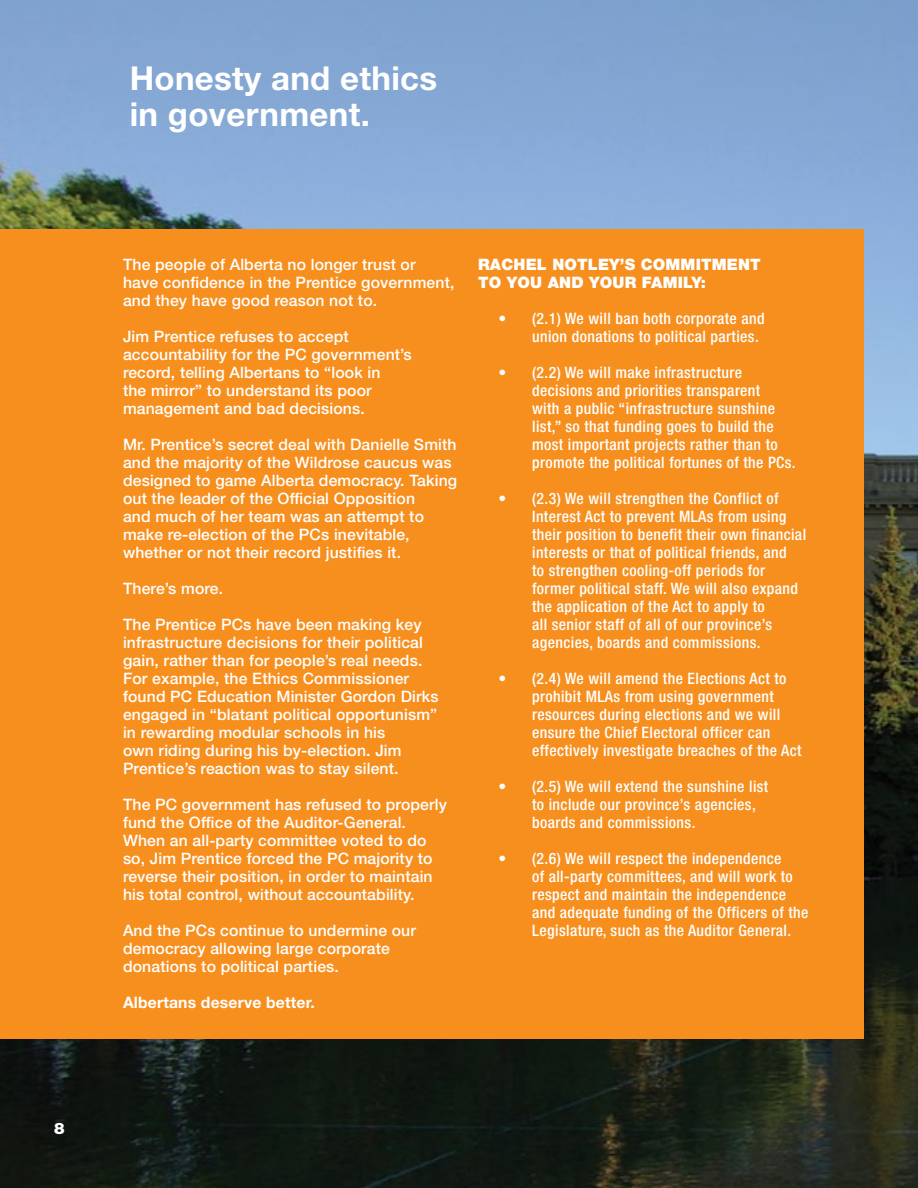
<style>
.page{position:relative;width:918px;height:1188px;background:#fff}
.page>*{position:absolute;margin:0;border:0;box-sizing:border-box;transform-origin:0 0}
.Body_Copy_Helvetica{font:700 33px/36px "Helvetica Neue LT Std";letter-spacing:.01em;color:#fff}
.Body_Copy_Helvetica-2{font:500 15.75px/18px "Helvetica Neue LT Std";letter-spacing:.01em;color:#fff}
.t1{font:500 condensed 15.75px/18px "Helvetica Neue LT Std";letter-spacing:.025em;color:#fff}
.Subhead_1_Helvetica{font:900 15.75px/18px "Helvetica Neue LT Std";letter-spacing:.01em;color:#fff}
.Body_Copy_Helvetica-3{font:700 15.75px "Helvetica Neue LT Std";letter-spacing:.01em;color:#fff}
.Body_Copy_Helvetica-4{font:900 15.75px "Helvetica Neue LT Std";color:#fff}
</style>
<div class="page">
<img style="left:0;top:0;width:918px;height:1188px">
<div style="left:0;top:230px;width:864px;height:810px;background:#f78f1e"></div>
<p class="Body_Copy_Helvetica-4" style="left:54px;top:1119px;width:12px">8</p>
<p class="Body_Copy_Helvetica" style="left:130px;top:60px;width:309px">Honesty and ethics in government.</p>
<p class="Body_Copy_Helvetica-2" style="left:123px;top:255px;width:333px">The people of Alberta no longer trust or have confidence in the Prentice government, and they have good reason not to.</p>
<p class="Body_Copy_Helvetica-2" style="left:123px;top:327px;width:290px">Jim Prentice refuses to accept accountability for the PC government’s record, telling Albertans to “look in<br>the mirror” to understand its poor management and bad decisions.</p>
<p class="Body_Copy_Helvetica-2" style="left:123px;top:435px;width:336px">Mr. Prentice’s secret deal with Danielle Smith and the majority of the Wildrose caucus was designed to game Alberta democracy. Taking out the leader of the Official Opposition<br>and much of her team was an attempt to make re-election of the PCs inevitable, whether or not their record justifies it.</p>
<p class="Body_Copy_Helvetica-2" style="left:123px;top:579px;width:102px">There’s more.</p>
<p class="Body_Copy_Helvetica-2" style="left:123px;top:615px;width:317px">The Prentice PCs have been making key infrastructure decisions for their political gain, rather than for people’s real needs.<br>For example, the Ethics Commissioner found PC Education Minister Gordon Dirks engaged in “blatant political opportunism” in rewarding modular schools in his<br>own riding during his by-election. Jim Prentice’s reaction was to stay silent.</p>
<p class="Body_Copy_Helvetica-2" style="left:123px;top:795px;width:326px">The PC government has refused to properly fund the Office of the Auditor-General.<br>When an all-party committee voted to do so, Jim Prentice forced the PC majority to reverse their position, in order to maintain his total control, without accountability.</p>
<p class="Body_Copy_Helvetica-2" style="left:123px;top:921px;width:295px">And the PCs continue to undermine our democracy allowing large corporate donations to political parties.</p>
<p class="Body_Copy_Helvetica-3" style="left:123px;top:993px;width:193px">Albertans deserve better.</p>
<p class="Subhead_1_Helvetica" style="left:478px;top:255px;width:284px">RACHEL NOTLEY’S COMMITMENT<br>TO YOU AND YOUR FAMILY:</p>
<p class="t1" style="left:532px;top:309px;width:234px;text-indent:-34px">• (2.1) We will ban both corporate and union donations to political parties.</p>
<p class="t1" style="left:532px;top:363px;width:265px;text-indent:-34px">• (2.2) We will make infrastructure decisions and priorities transparent<br>with a public “infrastructure sunshine list,” so that funding goes to build the most important projects rather than to promote the political fortunes of the PCs.</p>
<p class="t1" style="left:532px;top:489px;width:276px;text-indent:-34px">• (2.3) We will strengthen the Conflict of Interest Act to prevent MLAs from using their position to benefit their own financial interests or that of political friends, and<br>to strengthen cooling-off periods for former political staff. We will also expand the application of the Act to apply to<br>all senior staff of all of our province’s agencies, boards and commissions.</p>
<p class="t1" style="left:532px;top:669px;width:271px;text-indent:-34px">• (2.4) We will amend the Elections Act to prohibit MLAs from using government resources during elections and we will ensure the Chief Electoral officer can effectively investigate breaches of the Act</p>
<p class="t1" style="left:532px;top:777px;width:238px;text-indent:-34px">• (2.5) We will extend the sunshine list to include our province’s agencies, boards and commissions.</p>
<p class="t1" style="left:532px;top:849px;width:278px;text-indent:-34px">• (2.6) We will respect the independence<br>of all-party committees, and will work to respect and maintain the independence and adequate funding of the Officers of the Legislature, such as the Auditor General.</p>
</div>
